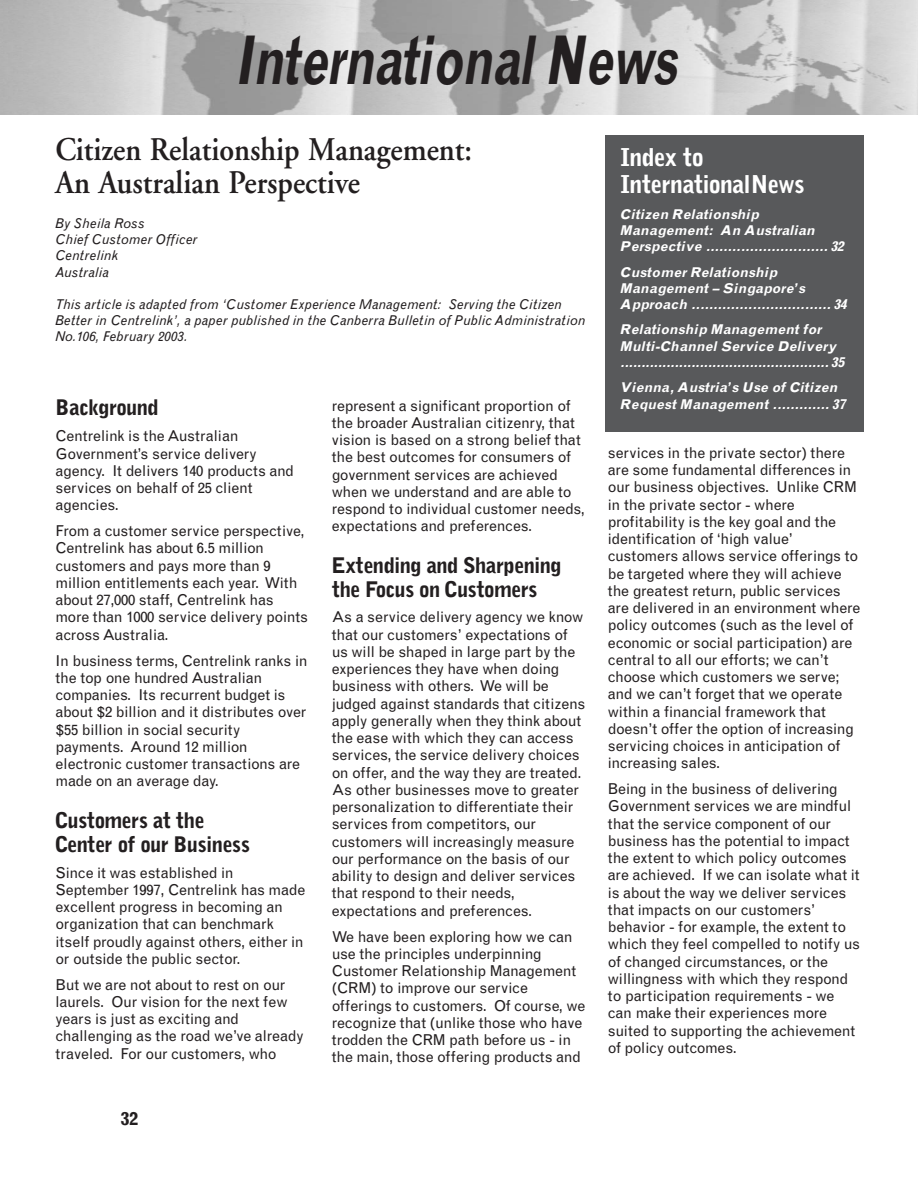
<style>
.page{position:relative;width:918px;height:1188px;background:#fff}
.page>*{position:absolute;margin:0;border:0;box-sizing:border-box;transform-origin:0 0}
.t1{font:italic 700 67.2px "Grotesque";letter-spacing:-.025em;color:#231f20;scale:.71 1}
.t2{font:600 33px/33px "Adobe Garamond";color:#231f20;scale:.91 1}
.t3{font:900 24px/27px "Grotesque";letter-spacing:-.03em;color:#fff}
.t4{font:900 21px/24px "Grotesque";letter-spacing:-.025em;color:#231f20}
.t5{font:700 18px "Grotesque";color:#231f20}
.t6{font:15px/17.2px "Grotesque";letter-spacing:-.015em;color:#231f20}
.t7{font:italic 700 13.5px/16.2px "Grotesque";color:#fff}
.t8{font:italic 13.5px/16.2px "Grotesque";color:#231f20}
</style>
<div class="page">
<div style="left:606px;top:135px;width:258px;height:297px;background:#58595b"></div>
<img style="left:0;top:0;width:918px;height:115px">
<h1 class="t1" style="left:238px;top:37px;width:624px">International News</h1>
<h2 class="t2" style="left:56px;top:136px;width:459px">Citizen Relationship Management:<br>An Australian Perspective</h2>
<p class="t8" style="left:56px;top:216px;width:144px">By Sheila Ross<br>Chief Customer Officer<br>Centrelink<br>Australia</p>
<p class="t8" style="left:56px;top:297px;width:532px">This article is adapted from ‘Customer Experience Management: Serving the Citizen<br>Better in Centrelink’, a paper published in the Canberra Bulletin of Public Administration<br>No.106, February 2003.</p>
<h3 class="t4" style="left:56px;top:397px;width:105px">Background</h3>
<p class="t6" style="left:56px;top:429px;width:240px">Centrelink is the Australian<br>Government’s service delivery agency. It delivers 140 products and services on behalf of 25 client agencies.</p>
<p class="t6" style="left:56px;top:524px;width:254px">From a customer service perspective, Centrelink has about 6.5 million customers and pays more than 9 million entitlements each year. With about 27,000 staff, Centrelink has more than 1000 service delivery points across Australia.</p>
<p class="t6" style="left:55px;top:653px;width:254px">In business terms, Centrelink ranks in the top one hundred Australian companies. Its recurrent budget is about $2 billion and it distributes over $55 billion in social security payments. Around 12 million electronic customer transactions are made on an average day.</p>
<h3 class="t4" style="left:56px;top:809px;width:196px">Customers at the<br>Center of our Business</h3>
<p class="t6" style="left:56px;top:865px;width:251px">Since it was established in September 1997, Centrelink has made excellent progress in becoming an organization that can benchmark itself proudly against others, either in or outside the public sector.</p>
<p class="t6" style="left:56px;top:977px;width:250px">But we are not about to rest on our laurels. Our vision for the next few years is just as exciting and challenging as the road we’ve already traveled. For our customers, who</p>
<p class="t5" style="left:121px;top:1112px;width:19px">32</p>
<p class="t6" style="left:332px;top:398px;width:255px">represent a significant proportion of the broader Australian citizenry, that vision is based on a strong belief that the best outcomes for consumers of government services are achieved when we understand and are able to respond to individual customer needs, expectations and preferences.</p>
<h3 class="t4" style="left:332px;top:554px;width:231px">Extending and Sharpening the Focus on Customers</h3>
<p class="t6" style="left:332px;top:610px;width:255px">As a service delivery agency we know that our customers’ expectations of us will be shaped in large part by the experiences they have when doing business with others. We will be judged against standards that citizens apply generally when they think about the ease with which they can access services, the service delivery choices on offer, and the way they are treated.<br>As other businesses move to greater personalization to differentiate their services from competitors, our customers will increasingly measure our performance on the basis of our ability to design and deliver services that respond to their needs, expectations and preferences.</p>
<p class="t6" style="left:332px;top:929px;width:255px">We have been exploring how we can use the principles underpinning Customer Relationship Management (CRM) to improve our service offerings to customers. Of course, we recognize that (unlike those who have trodden the CRM path before us - in the main, those offering products and</p>
<h3 class="t3" style="left:621px;top:145px;width:185px">Index to<br>InternationalNews</h3>
<p class="t7" style="left:621px;top:207px;width:226px">Citizen Relationship<br>Management: An Australian<br>Perspective ............................ 32</p>
<p class="t7" style="left:621px;top:265px;width:229px">Customer Relationship<br>Management – Singapore’s<br>Approach ................................ 34</p>
<p class="t7" style="left:621px;top:323px;width:226px">Relationship Management for<br>Multi-Channel Service Delivery .................................................. 35</p>
<p class="t7" style="left:621px;top:381px;width:227px">Vienna, Austria’s Use of Citizen<br>Request Management ............. 37</p>
<p class="t6" style="left:608px;top:445px;width:254px">services in the private sector) there are some fundamental differences in our business objectives. Unlike CRM in the private sector - where profitability is the key goal and the identification of ‘high value’ customers allows service offerings to be targeted where they will achieve the greatest return, public services are delivered in an environment where policy outcomes (such as the level of economic or social participation) are central to all our efforts; we can’t choose which customers we serve; and we can’t forget that we operate within a financial framework that doesn’t offer the option of increasing servicing choices in anticipation of increasing sales.</p>
<p class="t6" style="left:608px;top:782px;width:254px">Being in the business of delivering Government services we are mindful that the service component of our business has the potential to impact the extent to which policy outcomes are achieved. If we can isolate what it is about the way we deliver services that impacts on our customers’ behavior - for example, the extent to which they feel compelled to notify us of changed circumstances, or the willingness with which they respond to participation requirements - we can make their experiences more suited to supporting the achievement of policy outcomes.</p>
</div>
